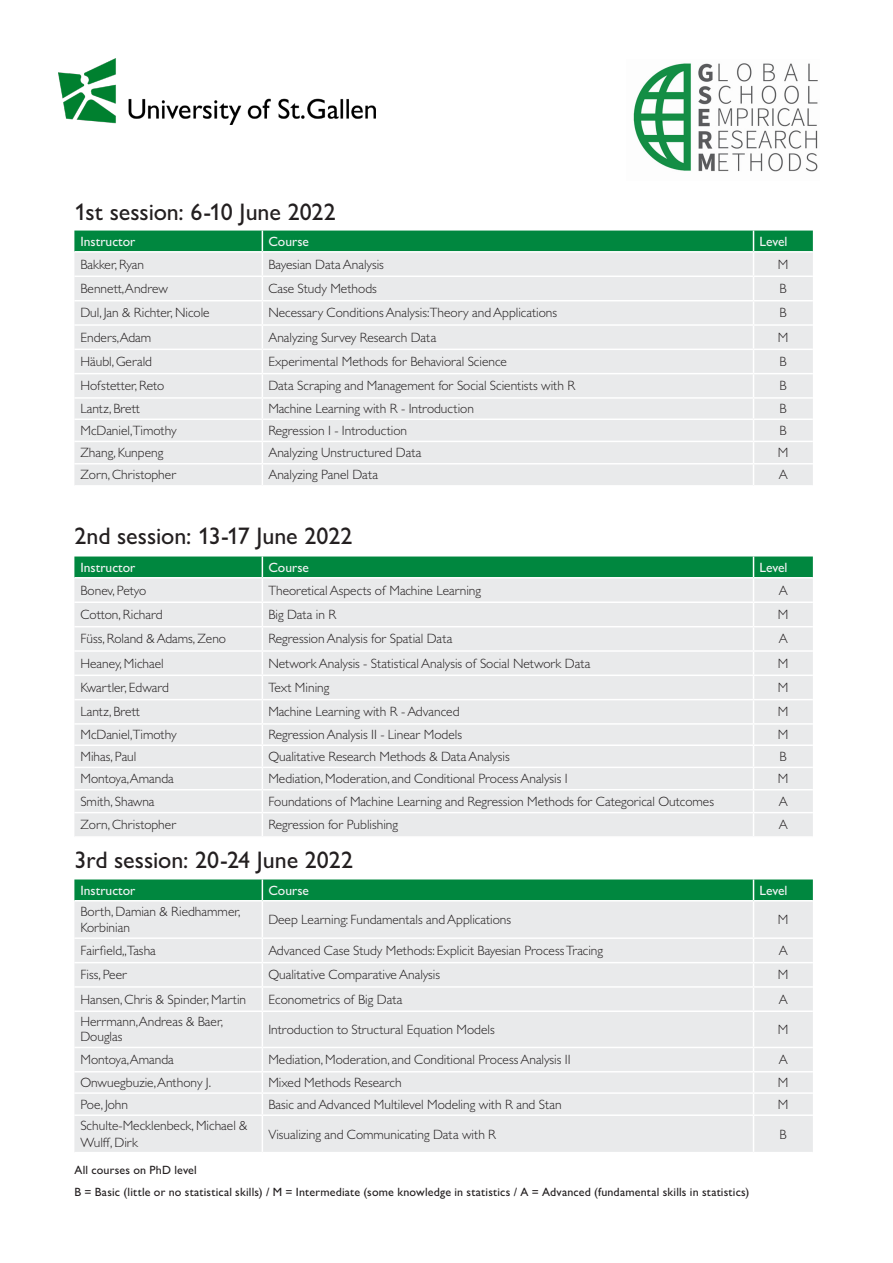
<style>
.page{position:relative;width:893px;height:1263px;background:#fff}
.page>*{position:absolute;margin:0;border:0;box-sizing:border-box;transform-origin:0 0}
.Subtitle_16{font:500 24px "Gill Sans MT Pro";letter-spacing:-.005em;color:#231f20}
.t1{font:300 13.5px/16.2px "Gill Sans MT Pro";color:#231f20}
.t2{font:500 13.5px "Gill Sans MT Pro";color:#f2f3f4}
.Subtitle_12{font:500 12px/21.8px "Gill Sans MT Pro";letter-spacing:.015em;color:#231f20}
</style>
<div class="page">
<img style="left:633px;top:63px;width:185px;height:109px">
<svg style="left:74px;top:231px;width:739px;height:254px;background:#d8e3de"></svg>
<img style="left:58px;top:58px;width:317px;height:66px">
<svg style="left:74px;top:556px;width:739px;height:280px;background:#d9e4df"></svg>
<div style="left:74px;top:901px;width:739px;height:251px;background:#e9eaeb"></div>
<div style="left:74px;top:879px;width:739px;height:21px;background:#00873f"></div>
<hr style="left:262px;top:901px;width:1px;height:36px;background:#fff">
<hr style="left:753px;top:901px;width:1px;height:36px;background:#fff">
<hr style="left:74px;top:937px;width:188px;height:2px;background:#fff">
<hr style="left:262px;top:937px;width:491px;height:2px;background:#fff">
<hr style="left:753px;top:937px;width:60px;height:2px;background:#fff">
<hr style="left:74px;top:962px;width:188px;height:1px;background:#fff">
<hr style="left:262px;top:962px;width:491px;height:1px;background:#fff">
<hr style="left:753px;top:962px;width:60px;height:1px;background:#fff">
<hr style="left:74px;top:986px;width:188px;height:2px;background:#fff">
<hr style="left:262px;top:986px;width:491px;height:2px;background:#fff">
<svg style="left:262px;top:939px;width:1px;height:71px"></svg>
<hr style="left:753px;top:986px;width:60px;height:2px;background:#fff">
<svg style="left:753px;top:939px;width:1px;height:71px"></svg>
<hr style="left:74px;top:1010px;width:188px;height:2px;background:#fff">
<hr style="left:262px;top:1010px;width:491px;height:2px;background:#fff">
<hr style="left:262px;top:1012px;width:1px;height:35px;background:#fff">
<hr style="left:753px;top:1010px;width:60px;height:2px;background:#fff">
<hr style="left:753px;top:1012px;width:1px;height:35px;background:#fff">
<hr style="left:74px;top:1047px;width:188px;height:1px;background:#fff">
<hr style="left:262px;top:1047px;width:491px;height:1px;background:#fff">
<hr style="left:753px;top:1047px;width:60px;height:1px;background:#fff">
<hr style="left:74px;top:1071px;width:188px;height:1px;background:#fff">
<hr style="left:262px;top:1071px;width:491px;height:1px;background:#fff">
<hr style="left:753px;top:1071px;width:60px;height:1px;background:#fff">
<hr style="left:74px;top:1092px;width:188px;height:2px;background:#fff">
<hr style="left:262px;top:1092px;width:491px;height:2px;background:#fff">
<svg style="left:262px;top:1048px;width:1px;height:66px"></svg>
<hr style="left:753px;top:1092px;width:60px;height:2px;background:#fff">
<svg style="left:753px;top:1048px;width:1px;height:66px"></svg>
<hr style="left:74px;top:1114px;width:188px;height:2px;background:#fff">
<hr style="left:262px;top:1114px;width:491px;height:2px;background:#fff">
<hr style="left:262px;top:1116px;width:1px;height:36px;background:#fff">
<hr style="left:753px;top:1114px;width:60px;height:2px;background:#fff">
<hr style="left:753px;top:1116px;width:1px;height:36px;background:#fff">
<p class="Subtitle_16" style="left:75px;top:198px;width:263px">1st session: 6-10 June 2022</p>
<p class="t2" style="left:80px;top:233px;width:57px">Instructor</p>
<p class="t2" style="left:268px;top:233px;width:42px">Course</p>
<p class="t2" style="left:759px;top:233px;width:29px">Level</p>
<p class="t1" style="left:80px;top:256px;width:65px">Bakker, Ryan</p>
<p class="t1" style="left:268px;top:256px;width:117px">Bayesian Data Analysis</p>
<p class="t1" style="left:778px;top:256px;width:12px">M</p>
<p class="t1" style="left:80px;top:280px;width:89px">Bennett,Andrew</p>
<p class="t1" style="left:268px;top:280px;width:110px">Case Study Methods</p>
<p class="t1" style="left:780px;top:280px;width:9px">B</p>
<p class="t1" style="left:80px;top:305px;width:131px">Dul, Jan &amp; Richter, Nicole</p>
<p class="t1" style="left:268px;top:305px;width:290px">Necessary Conditions Analysis:Theory and Applications</p>
<p class="t1" style="left:780px;top:305px;width:9px">B</p>
<p class="t1" style="left:80px;top:329px;width:72px">Enders,Adam</p>
<p class="t1" style="left:268px;top:329px;width:169px">Analyzing Survey Research Data</p>
<p class="t1" style="left:778px;top:329px;width:12px">M</p>
<p class="t1" style="left:80px;top:353px;width:73px">Häubl, Gerald</p>
<p class="t1" style="left:268px;top:353px;width:240px">Experimental Methods for Behavioral Science</p>
<p class="t1" style="left:780px;top:353px;width:9px">B</p>
<p class="t1" style="left:80px;top:377px;width:85px">Hofstetter, Reto</p>
<p class="t1" style="left:268px;top:377px;width:309px">Data Scraping and Management for Social Scientists with R</p>
<p class="t1" style="left:780px;top:377px;width:9px">B</p>
<p class="t1" style="left:80px;top:400px;width:61px">Lantz, Brett</p>
<p class="t1" style="left:268px;top:400px;width:207px">Machine Learning with R - Introduction</p>
<p class="t1" style="left:780px;top:400px;width:9px">B</p>
<p class="t1" style="left:80px;top:422px;width:98px">McDaniel,Timothy</p>
<p class="t1" style="left:268px;top:422px;width:140px">Regression I - Introduction</p>
<p class="t1" style="left:780px;top:422px;width:9px">B</p>
<p class="t1" style="left:80px;top:444px;width:84px">Zhang, Kunpeng</p>
<p class="t1" style="left:268px;top:444px;width:155px">Analyzing Unstructured Data</p>
<p class="t1" style="left:778px;top:444px;width:12px">M</p>
<p class="t1" style="left:80px;top:467px;width:97px">Zorn, Christopher</p>
<p class="t1" style="left:268px;top:467px;width:111px">Analyzing Panel Data</p>
<p class="t1" style="left:779px;top:467px;width:11px">A</p>
<p class="Subtitle_16" style="left:75px;top:522px;width:279px">2nd session: 13-17 June 2022</p>
<p class="t2" style="left:80px;top:559px;width:57px">Instructor</p>
<p class="t2" style="left:268px;top:559px;width:42px">Course</p>
<p class="t2" style="left:759px;top:559px;width:29px">Level</p>
<p class="t1" style="left:80px;top:582px;width:67px">Bonev, Petyo</p>
<p class="t1" style="left:268px;top:582px;width:214px">Theoretical Aspects of Machine Learning</p>
<p class="t1" style="left:779px;top:582px;width:11px">A</p>
<p class="t1" style="left:80px;top:606px;width:84px">Cotton, Richard</p>
<p class="t1" style="left:268px;top:606px;width:70px">Big Data in R</p>
<p class="t1" style="left:778px;top:606px;width:12px">M</p>
<p class="t1" style="left:80px;top:631px;width:147px">Füss, Roland &amp; Adams, Zeno</p>
<p class="t1" style="left:268px;top:631px;width:185px">Regression Analysis for Spatial Data</p>
<p class="t1" style="left:779px;top:631px;width:11px">A</p>
<p class="t1" style="left:80px;top:655px;width:85px">Heaney, Michael</p>
<p class="t1" style="left:268px;top:655px;width:323px">Network Analysis - Statistical Analysis of Social Network Data</p>
<p class="t1" style="left:778px;top:655px;width:12px">M</p>
<p class="t1" style="left:80px;top:679px;width:90px">Kwartler, Edward</p>
<p class="t1" style="left:268px;top:679px;width:63px">Text Mining</p>
<p class="t1" style="left:778px;top:679px;width:12px">M</p>
<p class="t1" style="left:80px;top:703px;width:61px">Lantz, Brett</p>
<p class="t1" style="left:268px;top:703px;width:193px">Machine Learning with R - Advanced</p>
<p class="t1" style="left:778px;top:703px;width:12px">M</p>
<p class="t1" style="left:80px;top:726px;width:98px">McDaniel,Timothy</p>
<p class="t1" style="left:268px;top:726px;width:195px">Regression Analysis II - Linear Models</p>
<p class="t1" style="left:778px;top:726px;width:12px">M</p>
<p class="t1" style="left:80px;top:748px;width:58px">Mihas, Paul</p>
<p class="t1" style="left:268px;top:748px;width:243px">Qualitative Research Methods &amp; Data Analysis</p>
<p class="t1" style="left:780px;top:748px;width:9px">B</p>
<p class="t1" style="left:80px;top:770px;width:95px">Montoya,Amanda</p>
<p class="t1" style="left:268px;top:770px;width:301px">Mediation, Moderation, and Conditional Process Analysis I</p>
<p class="t1" style="left:778px;top:770px;width:12px">M</p>
<p class="t1" style="left:80px;top:793px;width:76px">Smith, Shawna</p>
<p class="t1" style="left:268px;top:793px;width:447px">Foundations of Machine Learning and Regression Methods for Categorical Outcomes</p>
<p class="t1" style="left:779px;top:793px;width:11px">A</p>
<p class="t1" style="left:80px;top:816px;width:97px">Zorn, Christopher</p>
<p class="t1" style="left:268px;top:816px;width:131px">Regression for Publishing</p>
<p class="t1" style="left:779px;top:816px;width:11px">A</p>
<p class="Subtitle_16" style="left:75px;top:846px;width:280px">3rd session: 20-24 June 2022</p>
<p class="t2" style="left:80px;top:882px;width:57px">Instructor</p>
<p class="t2" style="left:268px;top:882px;width:42px">Course</p>
<p class="t2" style="left:759px;top:882px;width:29px">Level</p>
<p class="t1" style="left:80px;top:903px;width:162px">Borth, Damian &amp; Riedhammer,<br>Korbinian</p>
<p class="t1" style="left:268px;top:911px;width:244px">Deep Learning: Fundamentals and Applications</p>
<p class="t1" style="left:778px;top:911px;width:12px">M</p>
<p class="t1" style="left:80px;top:942px;width:77px">Fairfield,,Tasha</p>
<p class="t1" style="left:268px;top:942px;width:336px">Advanced Case Study Methods: Explicit Bayesian Process Tracing</p>
<p class="t1" style="left:779px;top:942px;width:11px">A</p>
<p class="t1" style="left:80px;top:966px;width:48px">Fiss, Peer</p>
<p class="t1" style="left:268px;top:966px;width:173px">Qualitative Comparative Analysis</p>
<p class="t1" style="left:778px;top:966px;width:12px">M</p>
<p class="t1" style="left:80px;top:991px;width:167px">Hansen, Chris &amp; Spinder, Martin</p>
<p class="t1" style="left:268px;top:991px;width:136px">Econometrics of Big Data</p>
<p class="t1" style="left:779px;top:991px;width:11px">A</p>
<p class="t1" style="left:80px;top:1014px;width:144px;line-height:15px">Herrmann,Andreas &amp; Baer,<br>Douglas</p>
<p class="t1" style="left:268px;top:1021px;width:228px">Introduction to Structural Equation Models</p>
<p class="t1" style="left:778px;top:1021px;width:12px">M</p>
<p class="t1" style="left:80px;top:1051px;width:95px">Montoya,Amanda</p>
<p class="t1" style="left:268px;top:1051px;width:304px">Mediation, Moderation, and Conditional Process Analysis II</p>
<p class="t1" style="left:779px;top:1051px;width:11px">A</p>
<p class="t1" style="left:80px;top:1074px;width:132px">Onwuegbuzie,Anthony J.</p>
<p class="t1" style="left:268px;top:1074px;width:135px">Mixed Methods Research</p>
<p class="t1" style="left:778px;top:1074px;width:12px">M</p>
<p class="t1" style="left:80px;top:1096px;width:49px">Poe, John</p>
<p class="t1" style="left:268px;top:1096px;width:295px">Basic and Advanced Multilevel Modeling with R and Stan</p>
<p class="t1" style="left:778px;top:1096px;width:12px">M</p>
<p class="t1" style="left:80px;top:1117px;width:169px">Schulte-Mecklenbeck, Michael &amp;<br>Wulff, Dirk</p>
<p class="t1" style="left:268px;top:1126px;width:229px">Visualizing and Communicating Data with R</p>
<p class="t1" style="left:780px;top:1126px;width:9px">B</p>
<p class="Subtitle_12" style="left:74px;top:1159px;width:676px">All courses on PhD level<br>B = Basic (little or no statistical skills) / M = Intermediate (some knowledge in statistics / A = Advanced (fundamental skills in statistics)</p>
</div>
